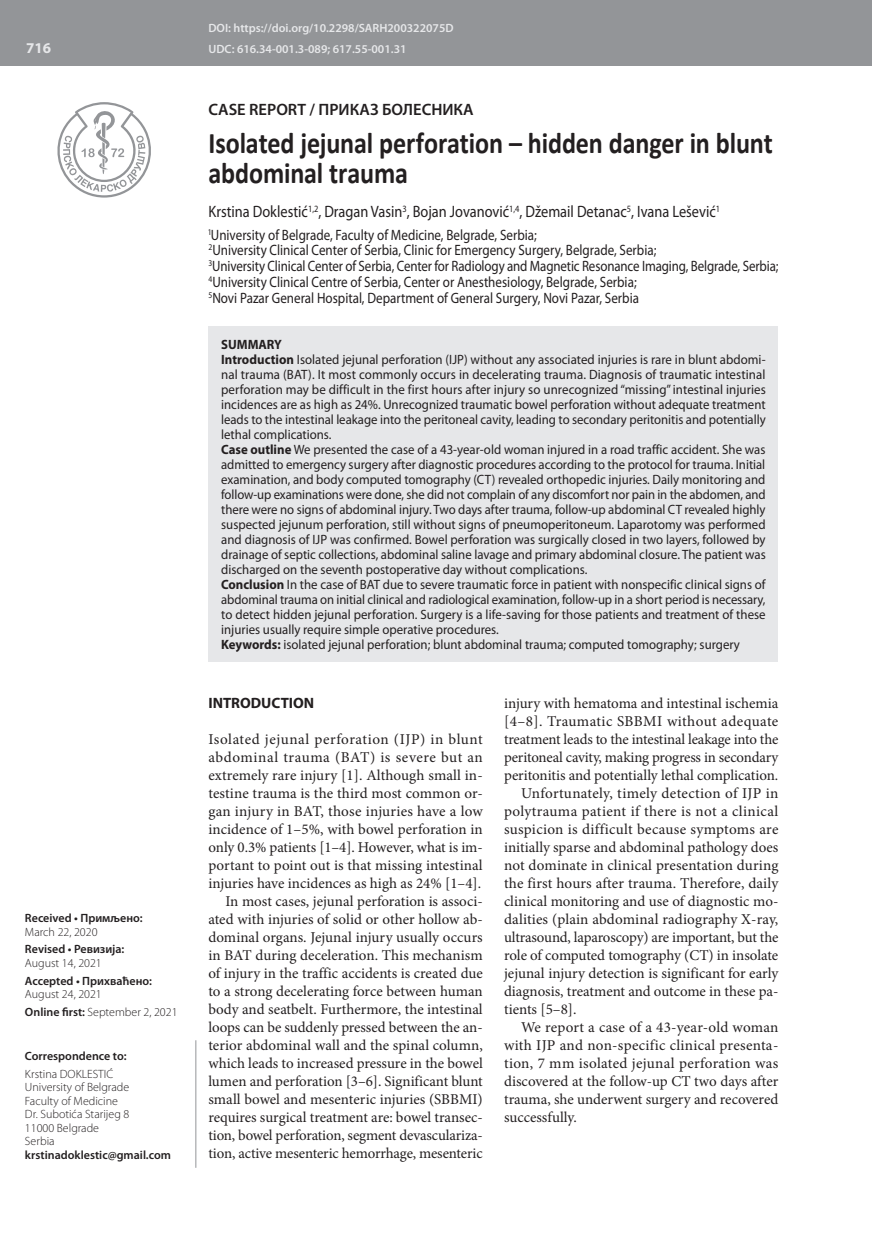
<style>
.page{position:relative;width:872px;height:1234px;background:#fff}
.page>*{position:absolute;margin:0;border:0;box-sizing:border-box;transform-origin:0 0}
.t1{font:700 30px/30px "Calibri";letter-spacing:-.005em;color:#231f20;scale:.87 1}
.t2{font:16.5px "Myriad Pro";color:#231f20;scale:.87 1}
.t3{font:600 16.5px "Myriad Pro";color:#231f20}
.t4{font:15px/18px "Minion Pro";color:#231f20;text-align:right}
.t5{font:15px/15.8px "Myriad Pro";color:#231f20;scale:.87 1}
.t6{font:15px "Minion Pro";letter-spacing:.02em;color:#231f20}
.t7{font:15px "Minion Pro";letter-spacing:.025em;color:#231f20}
.t8{font:700 15px "Myriad Pro";color:#231f20}
.t9{font:700 15px "Myriad Pro";color:#e6e7e9}
.t10{font:13.5px/15px "Myriad Pro";color:#231f20;scale:.95 1}
.t11{font:300 12px/13.5px "Myriad Pro";color:#231f20}
.t12{font:600 12px "Myriad Pro";color:#231f20}
.t13{font:600 12px/21.3px "Myriad Pro";color:#e6e7e9}
.s1{font-weight:600}
.s2{font-weight:700}
</style>
<div class="page">
<div style="left:0;top:0;width:872px;height:66px;background:#939598"></div>
<svg style="left:57px;top:102px;width:94px;height:95px"></svg>
<hr style="left:196px;top:1039px;width:1px;height:128px;background:#939598">
<div style="left:208px;top:326px;width:570px;height:336px;background:#e6e7e9"></div>
<p class="t9" style="left:26px;top:38px;width:26px">716</p>
<p class="t12" style="left:25px;top:910px;width:119px">Received • Примљено:</p>
<p class="t11" style="left:25px;top:924px;width:74px">March 22, 2020</p>
<p class="t12" style="left:25px;top:941px;width:101px">Revised • Ревизија:</p>
<p class="t11" style="left:25px;top:956px;width:78px">August 14, 2021</p>
<p class="t12" style="left:25px;top:972px;width:129px">Accepted • Прихваћено:</p>
<p class="t11" style="left:25px;top:985px;width:154px;line-height:17.7px">August 24, 2021<br><span class="s1">Online first:</span> September 2, 2021</p>
<p class="t12" style="left:25px;top:1047px;width:103px">Correspondence to:</p>
<p class="t11" style="left:25px;top:1066px;width:106px">Krstina DOKLESTIĆ<br>University of Belgrade<br>Faculty of Medicine<br>Dr. Subotića Starijeg 8<br>11000 Belgrade<br>Serbia</p>
<p class="t12" style="left:25px;top:1146px;width:148px">krstinadoklestic@gmail.com</p>
<p class="t13" style="left:208px;top:17px;width:247px">DOI: https://doi.org/10.2298/SARH200322075D<br>UDC: 616.34-001.3-089; 617.55-001.31</p>
<p class="t3" style="left:208px;top:98px;width:267px">CASE REPORT / ПРИКАЗ БОЛЕСНИКА</p>
<h1 class="t1" style="left:208px;top:128px;width:650px">Isolated jejunal perforation – hidden danger in blunt abdominal trauma</h1>
<p class="t2" style="left:208px;top:202px;width:589px">Krstina Doklestić<sup>1,2</sup>, Dragan Vasin<sup>3</sup>, Bojan Jovanović<sup>1,4</sup>, Džemail Detanac<sup>5</sup>, Ivana Lešević<sup>1</sup></p>
<p class="t5" style="left:208px;top:226px;width:656px"><sup>1</sup>University of Belgrade, Faculty of Medicine, Belgrade, Serbia;<br><sup>2</sup>University Clinical Center of Serbia, Clinic for Emergency Surgery, Belgrade, Serbia;<br><sup>3</sup>University Clinical Center of Serbia, Center for Radiology and Magnetic Resonance Imaging, Belgrade, Serbia; <sup>4</sup>University Clinical Centre of Serbia, Center or Anesthesiology, Belgrade, Serbia;<br><sup>5</sup>Novi Pazar General Hospital, Department of General Surgery, Novi Pazar, Serbia</p>
<p class="t10" style="left:221px;top:337px;width:575px"><span class="s2">SUMMARY<br>Introduction</span> Isolated jejunal perforation (IJP) without any associated injuries is rare in blunt abdomi&shy;nal trauma (BAT). It most commonly occurs in decelerating trauma. Diagnosis of traumatic intestinal perforation may be difficult in the first hours after injury so unrecognized “missing” intestinal injuries incidences are as high as 24%. Unrecognized traumatic bowel perforation without adequate treatment leads to the intestinal leakage into the peritoneal cavity, leading to secondary peritonitis and potentially lethal complications.<br><span class="s2">Case outline</span> We presented the case of a 43-year-old woman injured in a road traffic accident. She was admitted to emergency surgery after diagnostic procedures according to the protocol for trauma. Initial examination, and body computed tomography (CT) revealed orthopedic injuries. Daily monitoring and follow-up examinations were done, she did not complain of any discomfort nor pain in the abdomen, and there were no signs of abdominal injury. Two days after trauma, follow-up abdominal CT revealed highly suspected jejunum perforation, still without signs of pneumoperitoneum. Laparotomy was performed and diagnosis of IJP was confirmed. Bowel perforation was surgically closed in two layers, followed by drainage of septic collections, abdominal saline lavage and primary abdominal closure. The patient was discharged on the seventh postoperative day without complications.<br><span class="s2">Conclusion</span> In the case of BAT due to severe traumatic force in patient with nonspecific clinical signs of abdominal trauma on initial clinical and radiological examination, follow-up in a short period is necessary, to detect hidden jejunal perforation. Surgery is a life-saving for those patients and treatment of these injuries usually require simple operative procedures.<br><span class="s2">Keywords:</span> isolated jejunal perforation; blunt abdominal trauma; computed tomography; surgery</p>
<p class="t8" style="left:208px;top:693px;width:107px">INTRODUCTION</p>
<p class="t4" style="left:208px;top:730px;width:276px">Isolated jejunal perforation (IJP) in blunt abdominal trauma (BAT) is severe but an extremely rare injury [1]. Although small in&shy;testine trauma is the third most common or&shy;gan injury in BAT, those injuries have a low incidence of 1–5%, with bowel perforation in only 0.3% patients [1–4]. However, what is im&shy;portant to point out is that missing intestinal injuries have incidences as high as 24% [1–4].<br>In most cases, jejunal perforation is associ&shy;ated with injuries of solid or other hollow ab&shy;dominal organs. Jejunal injury usually occurs in BAT during deceleration. This mechanism of injury in the traffic accidents is created due to a strong decelerating force between human body and seatbelt. Furthermore, the intestinal loops can be suddenly pressed between the an&shy;terior abdominal wall and the spinal column, which leads to increased pressure in the bowel lumen and perforation [3–6]. Significant blunt small bowel and mesenteric injuries (SBBMI) requires surgical treatment are: bowel transec&shy;tion, bowel perforation, segment devasculariza&shy;tion, active mesenteric hemorrhage, mesenteric</p>
<p class="t4" style="left:504px;top:694px;width:276px">injury with hematoma and intestinal ischemia</p>
<p class="t7" style="left:504px;top:711px;width:276px">[4–8]. Traumatic SBBMI without adequate</p>
<p class="t4" style="left:504px;top:730px;width:276px">treatment leads to the intestinal leakage into the</p>
<p class="t4" style="left:504px;top:748px;width:276px">peritoneal cavity, making progress in secondary</p>
<p class="t4" style="left:504px;top:766px;width:276px">peritonitis and potentially lethal complication.</p>
<p class="t6" style="left:521px;top:783px;width:259px">Unfortunately, timely detection of IJP in</p>
<p class="t7" style="left:504px;top:801px;width:276px">polytrauma patient if there is not a clinical</p>
<p class="t6" style="left:504px;top:819px;width:276px">suspicion is difficult because symptoms are</p>
<p class="t4" style="left:504px;top:838px;width:276px">initially sparse and abdominal pathology does</p>
<p class="t4" style="left:504px;top:856px;width:276px">not dominate in clinical presentation during</p>
<p class="t4" style="left:504px;top:874px;width:276px">the first hours after trauma. Therefore, daily</p>
<p class="t4" style="left:504px;top:892px;width:276px">clinical monitoring and use of diagnostic mo-</p>
<p class="t4" style="left:504px;top:910px;width:276px">dalities (plain abdominal radiography X-ray,</p>
<p class="t4" style="left:504px;top:928px;width:276px">ultrasound, laparoscopy) are important, but the</p>
<p class="t4" style="left:504px;top:946px;width:276px">role of computed tomography (CT) in insolate</p>
<p class="t4" style="left:504px;top:964px;width:276px">jejunal injury detection is significant for early</p>
<p class="t4" style="left:504px;top:982px;width:276px">diagnosis, treatment and outcome in these pa-</p>
<p class="t4" style="left:504px;top:1000px;width:74px">tients [5–8].</p>
<p class="t4" style="left:521px;top:1018px;width:259px">We report a case of a 43-year-old woman</p>
<p class="t6" style="left:504px;top:1035px;width:276px">with IJP and non-specific clinical presenta-</p>
<p class="t6" style="left:504px;top:1053px;width:276px">tion, 7 mm isolated jejunal perforation was</p>
<p class="t4" style="left:504px;top:1072px;width:276px">discovered at the follow-up CT two days after</p>
<p class="t4" style="left:504px;top:1090px;width:276px">trauma, she underwent surgery and recovered</p>
<p class="t4" style="left:504px;top:1108px;width:74px">successfully.</p>
</div>
